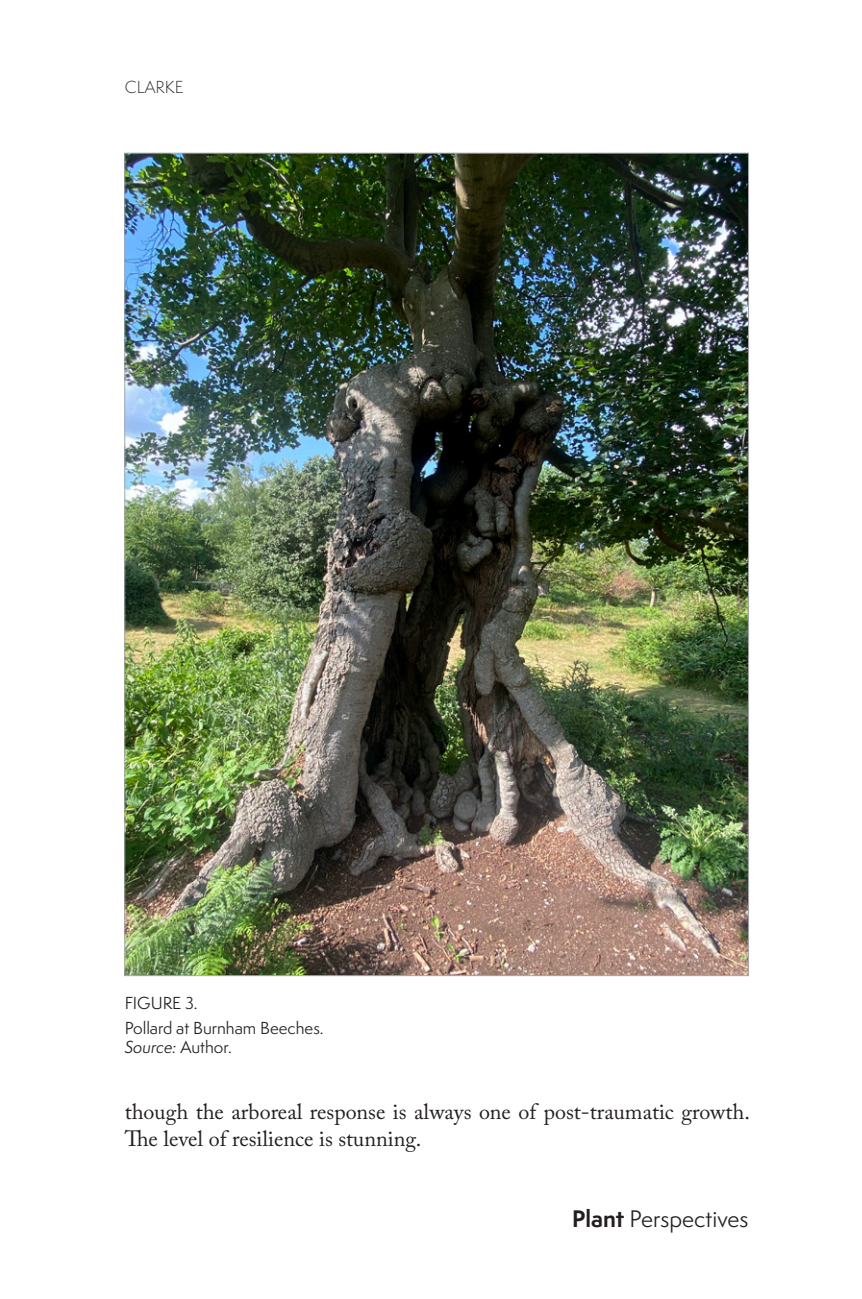
<style>
.page{position:relative;width:862px;height:1299px;background:#fff}
.page>*{position:absolute;margin:0;border:0;box-sizing:border-box;transform-origin:0 0}
.indented_paragraph{font:22px/26.4px "Adobe Caslon Pro";color:#231f20}
.t1{font:22px "Semplicita Pro";color:#231f20}
.Figure_caption{font:16px "Semplicita Pro";color:#231f20}
.Figure_caption-2{font:italic 16px "Semplicita Pro";color:#231f20}
.figure-title{font:16px "Semplicita Pro";color:#231f20}
.t2{font:300 16px "Semplicita Pro";color:#231f20}
.s1{font-style:normal}
.s2{font-weight:700}
</style>
<div class="page">
<img style="left:126px;top:155px;width:621px;height:819px">
<p class="t2" style="left:125px;top:77px;width:60px">CLARKE</p>
<p class="figure-title" style="left:125px;top:991px;width:74px">FIGURE 3.</p>
<p class="Figure_caption" style="left:125px;top:1016px;width:200px">Pollard at Burnham Beeches.</p>
<p class="Figure_caption-2" style="left:125px;top:1035px;width:109px">Source: <span class="s1">Author.</span></p>
<p class="indented_paragraph" style="left:125px;top:1098px;width:627px">though the arboreal response is always one of post-traumatic growth.<br>The level of resilience is stunning.</p>
<p class="t1" style="left:572px;top:1203px;width:178px"><span class="s2">Plant</span> Perspectives</p>
</div>
